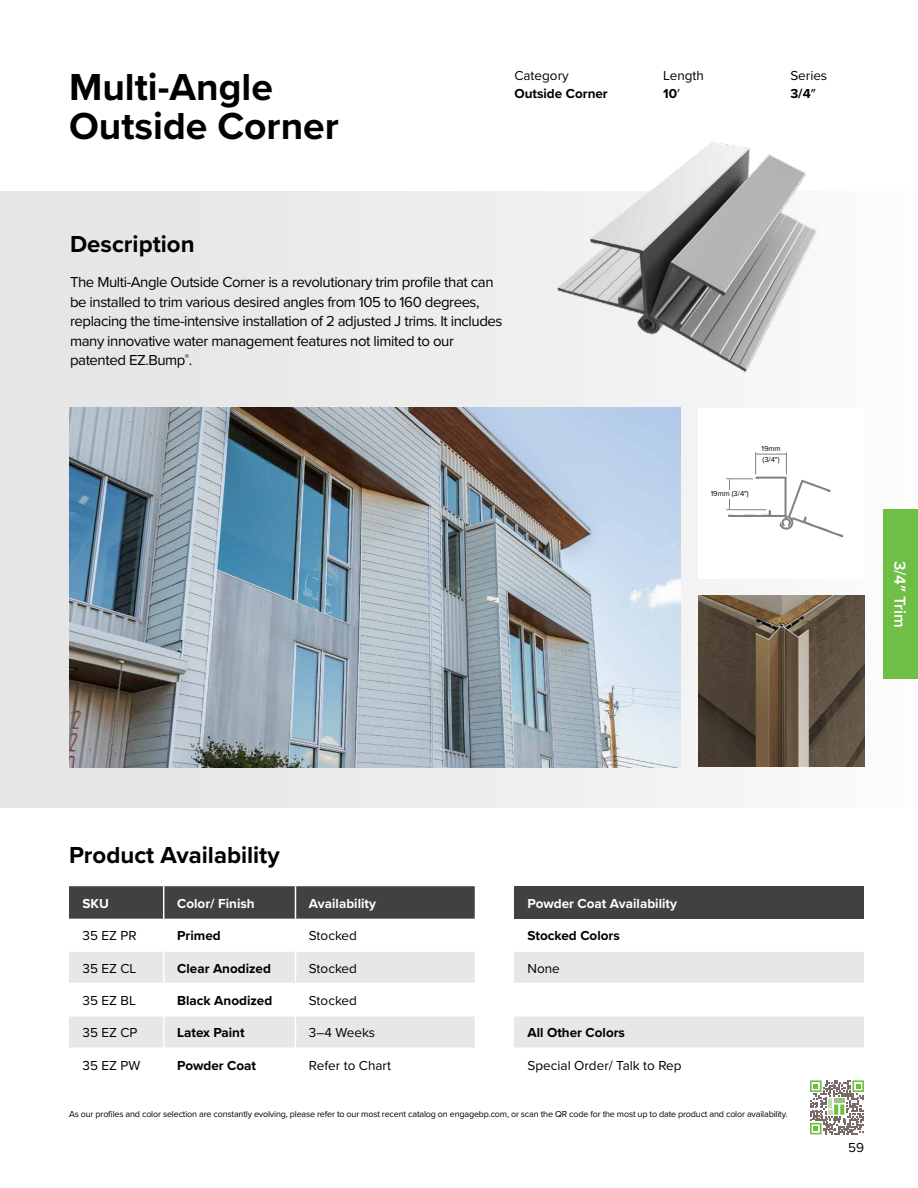
<style>
.page{position:relative;width:918px;height:1188px;background:#fff}
.page>*{position:absolute;margin:0;border:0;box-sizing:border-box;transform-origin:0 0}
.t1{font:700 39px/39px "Proxima Nova";color:#000}
.t2{font:700 24px "Proxima Nova";color:#000}
.t3{font:600 16.5px "Proxima Nova";color:#fff}
.t4{font:15px/19.5px "Proxima Nova";letter-spacing:-.03em;color:#000}
.t5{font:13.5px/18px "Proxima Nova";color:#000}
.t6{font:700 13.5px "Proxima Nova";color:#000}
.t7{font:700 13.5px "Proxima Nova";color:#fff}
.t8{font:9px "Proxima Nova";letter-spacing:-.02em;color:#000}
.t9{font:7.5px/10.5px "Proxima Nova";color:#000}
.s1{font-weight:700}
</style>
<div class="page">
<div style="left:0;top:191px;width:918px;height:616px;background:linear-gradient(to right,#e2e2e2,#f8f9f9)"></div>
<div style="left:698px;top:408px;width:166px;height:170px;background:#fff"></div>
<svg style="left:726px;top:453px;width:117px;height:84px"></svg>
<img style="left:698px;top:595px;width:166px;height:171px">
<img style="left:551px;top:142px;width:285px;height:253px">
<img style="left:69px;top:408px;width:611px;height:359px">
<div style="left:69px;top:886px;width:406px;height:33px;background:#414042"></div>
<svg style="left:69px;top:952px;width:406px;height:96px"></svg>
<hr style="left:69px;top:983px;width:95px;height:1px;background:#fff">
<hr style="left:164px;top:983px;width:131px;height:1px;background:#fff">
<hr style="left:295px;top:983px;width:180px;height:1px;background:#fff">
<hr style="left:69px;top:1015px;width:95px;height:2px;background:#fff">
<hr style="left:164px;top:1015px;width:131px;height:2px;background:#fff">
<hr style="left:295px;top:1015px;width:180px;height:2px;background:#fff">
<hr style="left:163px;top:886px;width:1px;height:33px;background:#fff">
<hr style="left:295px;top:886px;width:1px;height:33px;background:#fff">
<hr style="left:163px;top:952px;width:1px;height:31px;background:#fff">
<hr style="left:295px;top:952px;width:1px;height:31px;background:#fff">
<hr style="left:163px;top:984px;width:1px;height:31px;background:#fff">
<hr style="left:295px;top:984px;width:1px;height:31px;background:#fff">
<hr style="left:163px;top:1017px;width:1px;height:31px;background:#fff">
<hr style="left:295px;top:1017px;width:1px;height:31px;background:#fff">
<div style="left:514px;top:886px;width:350px;height:33px;background:#414042"></div>
<svg style="left:514px;top:952px;width:350px;height:96px"></svg>
<hr style="left:514px;top:983px;width:350px;height:1px;background:#fff">
<hr style="left:514px;top:1015px;width:350px;height:2px;background:#fff">
<div style="left:884px;top:509px;width:34px;height:170px;background:#6fbe46"></div>
<svg style="left:810px;top:1080px;width:54px;height:54px"></svg>
<h1 class="t1" style="left:69px;top:66px;width:271px">Multi-Angle<br>Outside Corner</h1>
<p class="t5" style="left:514px;top:66px;width:56px">Category</p>
<p class="t6" style="left:514px;top:83px;width:95px">Outside Corner</p>
<h2 class="t2" style="left:70px;top:226px;width:126px">Description</h2>
<p class="t4" style="left:70px;top:272px;width:434px">The Multi-Angle Outside Corner is a revolutionary trim profile that can be installed to trim various desired angles from 105 to 160 degrees, replacing the time-intensive installation of 2 adjusted J trims. It includes many innovative water management features not limited to our patented EZ.Bump<sup>®</sup>.</p>
<p class="t5" style="left:663px;top:66px;width:42px">Length<br><span class="s1">10</span>′</p>
<p class="t5" style="left:790px;top:66px;width:38px">Series<br><span class="s1">3/4</span>″</p>
<p class="t9" style="left:711px;top:488px;width:40px">19mm (3/4″)</p>
<p class="t9" style="left:761px;top:443px;width:21px">19mm (3/4″)</p>
<p class="t3" style="left:912px;top:561px;width:68px;rotate:90deg">3/4″ Trim</p>
<h2 class="t2" style="left:69px;top:837px;width:212px">Product Availability</h2>
<p class="t7" style="left:82px;top:893px;width:28px">SKU</p>
<p class="t7" style="left:177px;top:893px;width:79px">Color/ Finish</p>
<p class="t7" style="left:309px;top:893px;width:69px">Availability</p>
<p class="t5" style="left:83px;top:926px;width:56px">35 EZ PR</p>
<p class="t6" style="left:177px;top:926px;width:45px">Primed</p>
<p class="t5" style="left:309px;top:926px;width:50px">Stocked</p>
<p class="t5" style="left:83px;top:958px;width:56px">35 EZ CL</p>
<p class="t6" style="left:177px;top:958px;width:95px">Clear Anodized</p>
<p class="t5" style="left:309px;top:958px;width:50px">Stocked</p>
<p class="t5" style="left:83px;top:991px;width:55px">35 EZ BL</p>
<p class="t6" style="left:177px;top:990px;width:97px">Black Anodized</p>
<p class="t5" style="left:309px;top:991px;width:50px">Stocked</p>
<p class="t5" style="left:83px;top:1023px;width:57px">35 EZ CP</p>
<p class="t6" style="left:177px;top:1023px;width:69px">Latex Paint</p>
<p class="t5" style="left:309px;top:1023px;width:68px">3–4 Weeks</p>
<p class="t5" style="left:83px;top:1056px;width:59px">35 EZ PW</p>
<p class="t6" style="left:177px;top:1055px;width:80px">Powder Coat</p>
<p class="t5" style="left:309px;top:1056px;width:84px">Refer to Chart</p>
<p class="t7" style="left:528px;top:893px;width:151px">Powder Coat Availability</p>
<p class="t6" style="left:528px;top:926px;width:94px">Stocked Colors</p>
<p class="t5" style="left:528px;top:958px;width:34px">None</p>
<p class="t6" style="left:528px;top:1023px;width:99px">All Other Colors</p>
<p class="t5" style="left:528px;top:1056px;width:156px">Special Order/ Talk to Rep</p>
<p class="t8" style="left:69px;top:1108px;width:720px">As our profiles and color selection are constantly evolving, please refer to our most recent catalog on engagebp.com, or scan the QR code for the most up to date product and color availability.</p>
<p class="t5" style="left:848px;top:1138px;width:17px">59</p>
</div>
